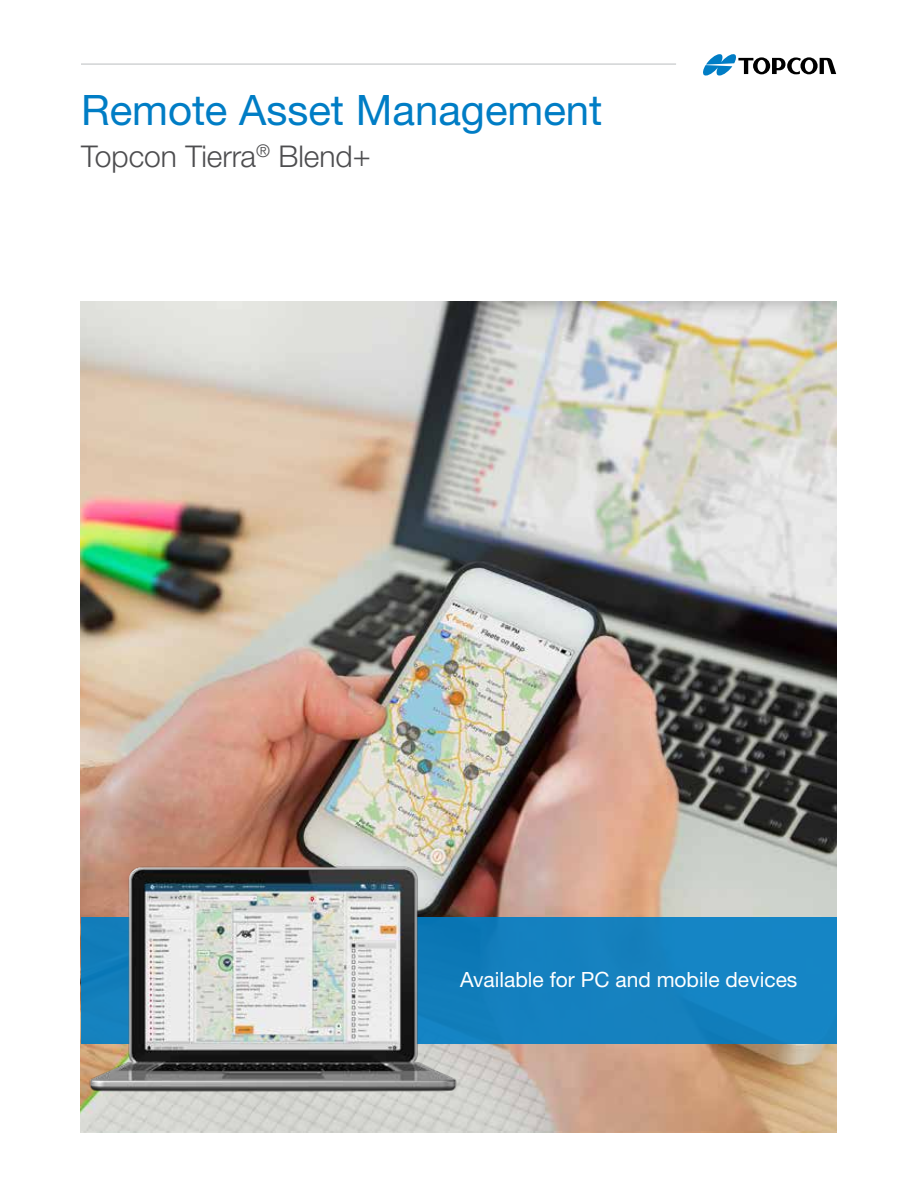
<style>
.page{position:relative;width:918px;height:1188px;background:#fff}
.page>*{position:absolute;margin:0;border:0;box-sizing:border-box;transform-origin:0 0}
.t1{font:42px "Helvetica Neue LTW1 G";color:#007dc5}
.t2{font:300 30px "Helvetica Neue LTW1 G";color:#4d4d4f}
.t3{font:21px "Helvetica Neue LTW1 G";color:#fff}
</style>
<div class="page">
<hr style="left:81px;top:63px;width:595px;height:2px;background:#d1d3d4">
<svg style="left:703px;top:54px;width:133px;height:22px"></svg>
<img style="left:80px;top:301px;width:756px;height:832px">
<div style="left:81px;top:917px;width:756px;height:127px;background:#1581c0"></div>
<img style="left:80px;top:819px;width:425px;height:314px">
<h1 class="t1" style="left:81px;top:84px;width:523px">Remote Asset Management</h1>
<h2 class="t2" style="left:81px;top:138px;width:291px">Topcon Tierra<sup>®</sup> Blend+</h2>
<p class="t3" style="left:460px;top:967px;width:339px">Available for PC and mobile devices</p>
</div>
